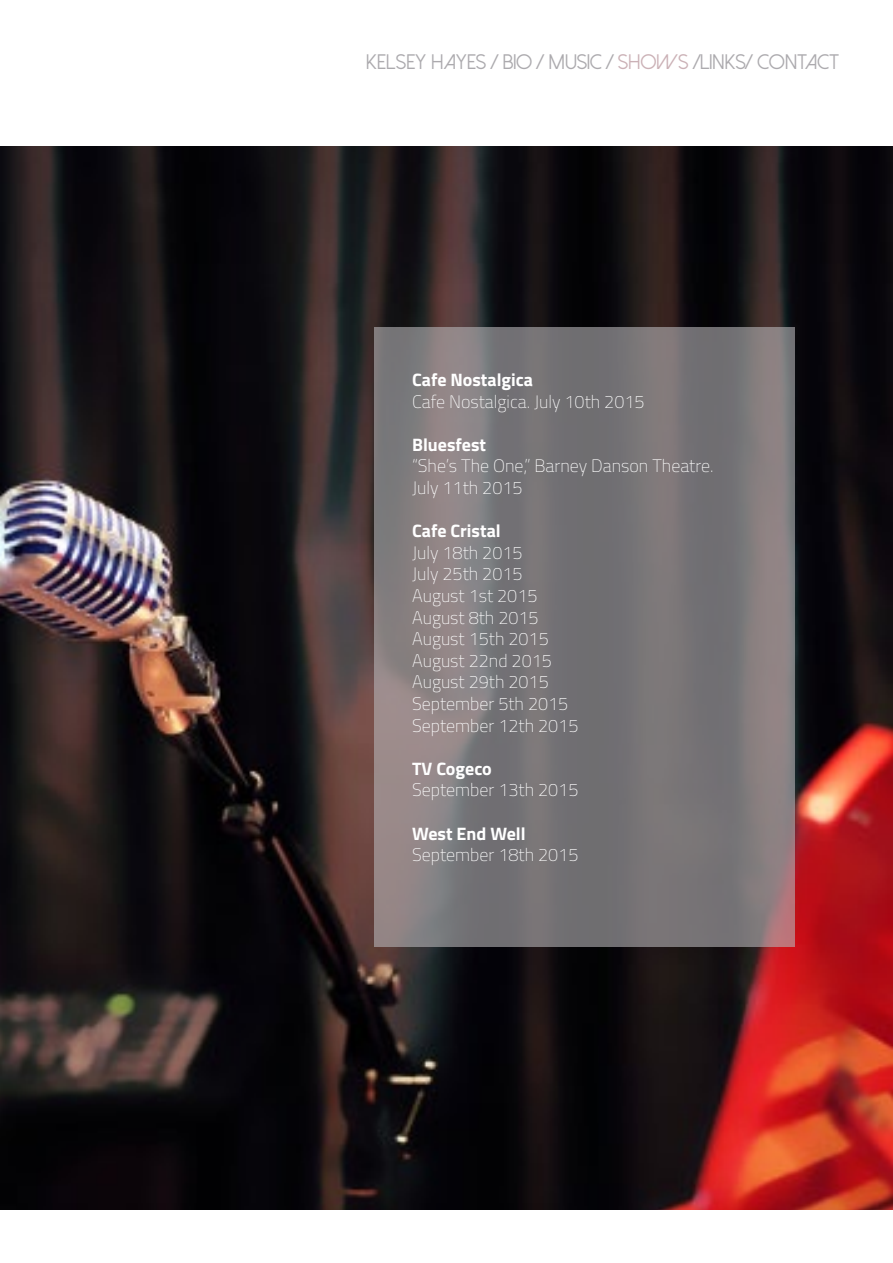
<style>
.page{position:relative;width:893px;height:1263px;background:#fff}
.page>*{position:absolute;margin:0;border:0;box-sizing:border-box;transform-origin:0 0}
.t1{font:21px "Dolce Vita";letter-spacing:.02em;color:#acaaae}
.t2{font:100 18px "Titillium";color:#fff}
.t3{font:700 18px "Titillium";color:#fff}
.s1{color:#cbb1b6}
</style>
<div class="page">
<img style="left:0;top:147px;width:893px;height:1063px">
<svg style="left:374px;top:327px;width:420px;height:620px;fill:#787677"></svg>
<p class="t1" style="left:366px;top:51px;width:474px">KELSEY HAYES / BIO / MUSIC / <span class="s1">SHOWS</span> /LINKS/ CONTACT</p>
<p class="t3" style="left:412px;top:366px;width:122px">Cafe Nostalgica</p>
<p class="t2" style="left:412px;top:388px;width:234px">Cafe Nostalgica. July 10th 2015</p>
<p class="t3" style="left:412px;top:431px;width:76px">Bluesfest</p>
<p class="t2" style="left:412px;top:453px;width:303px">“She’s The One,” Barney Danson Theatre.</p>
<p class="t2" style="left:412px;top:475px;width:112px">July 11th 2015</p>
<p class="t3" style="left:412px;top:517px;width:90px">Cafe Cristal</p>
<p class="t2" style="left:412px;top:540px;width:112px">July 18th 2015</p>
<p class="t2" style="left:412px;top:561px;width:112px">July 25th 2015</p>
<p class="t2" style="left:412px;top:583px;width:127px">August 1st 2015</p>
<p class="t2" style="left:412px;top:604px;width:128px">August 8th 2015</p>
<p class="t2" style="left:412px;top:626px;width:138px">August 15th 2015</p>
<p class="t2" style="left:412px;top:648px;width:141px">August 22nd 2015</p>
<p class="t2" style="left:412px;top:669px;width:138px">August 29th 2015</p>
<p class="t2" style="left:412px;top:691px;width:158px">September 5th 2015</p>
<p class="t2" style="left:412px;top:712px;width:168px">September 12th 2015</p>
<p class="t3" style="left:412px;top:755px;width:81px">TV Cogeco</p>
<p class="t2" style="left:412px;top:777px;width:168px">September 13th 2015</p>
<p class="t3" style="left:412px;top:819px;width:115px">West End Well</p>
<p class="t2" style="left:412px;top:842px;width:168px">September 18th 2015</p>
</div>
